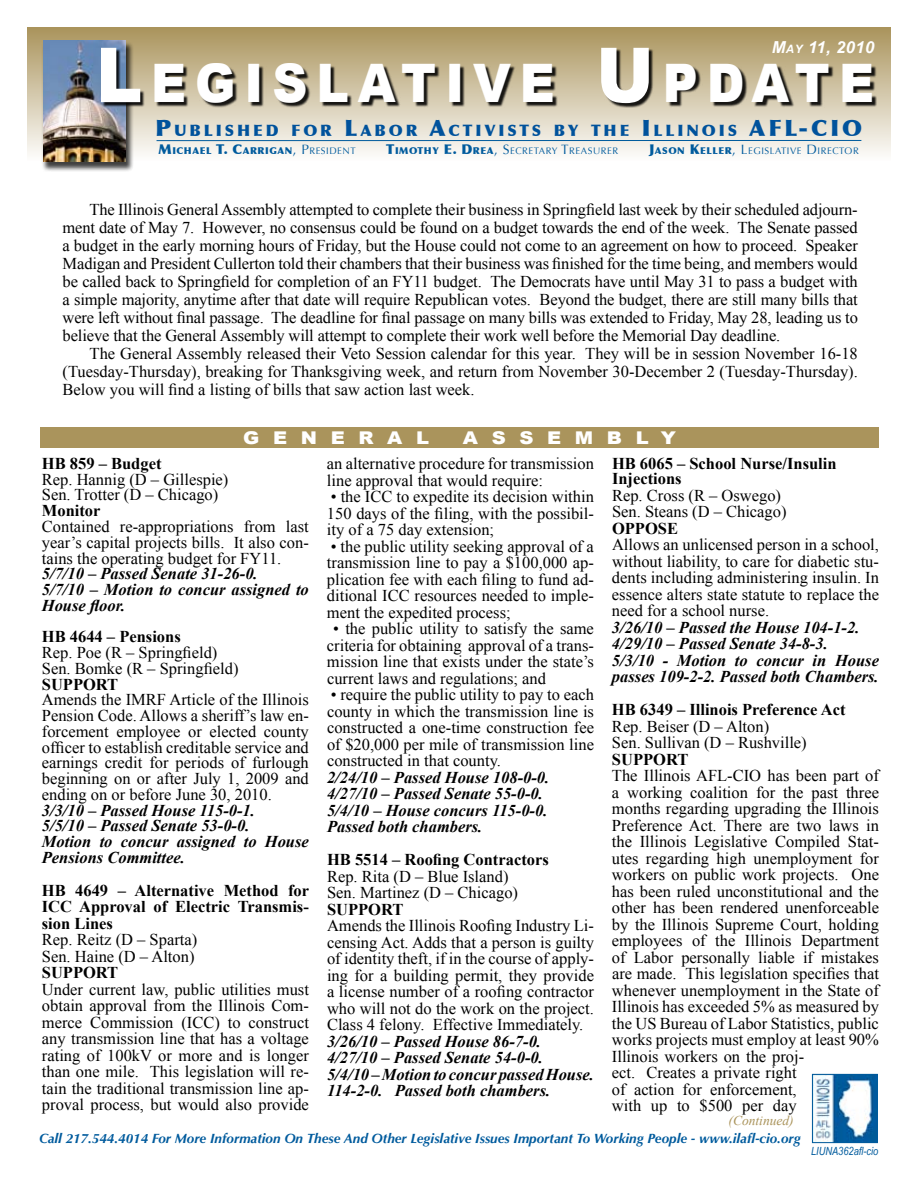
<style>
.page{position:relative;width:918px;height:1188px;background:#fff}
.page>*{position:absolute;margin:0;border:0;box-sizing:border-box;transform-origin:0 0}
.t1{font:900 53.1px "Arial";letter-spacing:.185em;color:#fff;scale:.91 1}
.t2{font:900 22.5px "Optima";color:#00529c}
.t3{font:900 17.55px "Arial";letter-spacing:.7em;color:#fff;scale:1.11 1}
.t4{font:16.5px/16.5px "Times New Roman";color:#000;text-align:justify}
.t5{font:italic 700 16.5px/16.5px "Times New Roman";color:#000}
.t6{font:700 16.5px/16.5px "Times New Roman";color:#000;text-align:justify}
.t7{font:italic 700 16.5px "Arial";letter-spacing:.03em;color:#fff}
.t8{font:900 15.75px "Optima";letter-spacing:.185em;color:#00529c}
.t9{font:italic 700 13.5px "Optima";color:#005b9d}
.t10{font:italic 13.5px "Times New Roman";color:#aa945b}
.t11{font:italic 11.25px "Arial Narrow";color:#005b9d}
.t12{font:9.45px "Optima";letter-spacing:.055em;color:#005b9d}
.t13{font:900 9.45px "Optima";letter-spacing:.055em;color:#005b9d}
.s1{font-size:11.55px}
.s2{font-size:75.9px}
.s3{font-size:22.5px}
.s4{font-size:13.5px}
.s5{font-weight:400;font-size:13.5px}
.s6{font-weight:400}
.s7{font-weight:900;font-size:13.5px}
.s8{font-weight:900}
</style>
<div class="page">
<div style="left:27px;top:27px;width:864px;height:134px;background:linear-gradient(to bottom,#aa935b,#fcfcfb)"></div>
<div style="left:42px;top:41px;width:92px;height:131px;background:#000;opacity:.75"></div>
<img style="left:43px;top:40px;width:83px;height:122px">
<div style="left:102px;top:49px;width:775px;height:59px;background:#000;opacity:.9"></div>
<hr style="left:157px;top:140px;width:704px;height:1px;background:#005b9d">
<div style="left:40px;top:427px;width:839px;height:21px;background:#aa945c"></div>
<img style="left:814px;top:1076px;width:62px;height:65px">
<div style="left:812px;top:1074px;width:66px;height:69px;border:1px solid #005b9d"></div>
<p class="t7" style="left:772px;top:36px;width:104px">M<span class="s1">ay</span> 11, 2010</p>
<h1 class="t1" style="left:96px;top:45px;width:857px"><span class="s2">L</span>EGISLATIVE <span class="s2">U</span>PDATE</h1>
<p class="t8" style="left:155px;top:121px;width:611px"><span class="s3">P</span>UBLISHED FOR <span class="s3">L</span> ABOR <span class="s3">A</span>CTIVISTS BY THE <span class="s3">I</span> LLINOIS <span class="s3">AFL</span></p>
<h2 class="t2" style="left:799px;top:115px;width:30px">-CIO</h2>
<p class="t13" style="left:159px;top:145px;width:199px"><span class="s4">M</span>ICHAEL <span class="s4">T. C</span>ARRIGAN<span class="s5">, P</span><span class="s6">RESIDENT</span></p>
<p class="t12" style="left:386px;top:146px;width:233px"><span class="s7">T</span><span class="s8">IMOTHY</span> <span class="s7">E. D</span><span class="s8">REA</span><span class="s4">, S</span>ECRETARY <span class="s4">T</span>REASURER</p>
<p class="t12" style="left:649px;top:146px;width:211px"><span class="s7">J</span><span class="s8">ASON</span> <span class="s7">K</span><span class="s8">ELLER</span><span class="s4">, L</span>EGISLATIVE <span class="s4">D</span> IRECTOR</p>
<p class="t4" style="left:62px;top:200px;width:797px;line-height:18px;text-indent:27px">The Illinois GeneralAssembly attempted to complete their business in Springfield last week by their scheduled adjourn&shy;ment date of May 7. However, no consensus could be found on a budget towards the end of the week. The Senate passed a budget in the early morning hours of Friday, but the House could not come to an agreement on how to proceed. Speaker Madigan and President Cullerton told their chambers that their business was finished for the time being, and members would be called back to Springfield for completion of an FY11 budget. The Democrats have until May 31 to pass a budget with a simple majority, anytime after that date will require Republican votes. Beyond the budget, there are still many bills that were left without final passage. The deadline for final passage on many bills was extended to Friday, May 28, leading us to believe that the General Assembly will attempt to complete their work well before the Memorial Day deadline.</p>
<p class="t4" style="left:63px;top:344px;width:797px;line-height:18px;text-indent:27px">The General Assembly released their Veto Session calendar for this year. They will be in session November 16-18 (Tuesday-Thursday), breaking for Thanksgiving week, and return from November 30-December 2 (Tuesday-Thursday).<br>Below you will find a listing of bills that saw action last week.</p>
<p class="t3" style="left:243px;top:425px;width:169px">GENERAL</p>
<p class="t3" style="left:463px;top:425px;width:194px">ASSEMBLY</p>
<p class="t6" style="left:42px;top:455px;width:121px">HB 859 – Budget</p>
<p class="t4" style="left:42px;top:471px;width:188px;line-height:15.8px">Rep. Hannig (D – Gillespie)<br>Sen. Trotter (D – Chicago)</p>
<p class="t6" style="left:42px;top:502px;width:60px">Monitor</p>
<p class="t4" style="left:42px;top:518px;width:269px;line-height:15.8px">Contained re-appropriations from last year’s capital projects bills. It also con&shy;tains the operating budget for FY11.</p>
<p class="t5" style="left:42px;top:565px;width:269px;line-height:15.8px">5/7/10 – Passed Senate 31-26-0.<br>5/7/10 – Motion to concur assigned to<br>House floor.</p>
<p class="t6" style="left:42px;top:628px;width:140px">HB 4644 – Pensions</p>
<p class="t4" style="left:42px;top:644px;width:198px;line-height:15.8px">Rep. Poe (R – Springfield)<br>Sen. Bomke (R – Springfield)</p>
<p class="t6" style="left:42px;top:675px;width:78px">SUPPORT</p>
<p class="t4" style="left:42px;top:692px;width:269px;line-height:15.8px">Amends the IMRF Article of the Illinois Pension Code. Allows a sheriff’s law en&shy;forcement employee or elected county officer to establish creditable service and earnings credit for periods of furlough beginning on or after July 1, 2009 and ending on or before June 30, 2010.</p>
<p class="t5" style="left:42px;top:802px;width:269px;line-height:15.8px">3/3/10 – Passed House 115-0-1.<br>5/5/10 – Passed Senate 53-0-0.<br>Motion to concur assigned to House<br>Pensions Committee.</p>
<p class="t6" style="left:42px;top:882px;width:269px">HB 4649 – Alternative Method for ICC Approval of Electric Transmis&shy;sion Lines</p>
<p class="t4" style="left:42px;top:931px;width:157px">Rep. Reitz (D – Sparta)<br>Sen. Haine (D – Alton)</p>
<p class="t6" style="left:42px;top:964px;width:78px">SUPPORT</p>
<p class="t4" style="left:42px;top:981px;width:269px">Under current law, public utilities must obtain approval from the Illinois Com&shy;merce Commission (ICC) to construct any transmission line that has a voltage rating of 100kV or more and is longer than one mile. This legislation will re&shy;tain the traditional transmission line ap&shy;proval process, but would also provide</p>
<p class="t4" style="left:327px;top:455px;width:269px">an alternative procedure for transmission line approval that would require:</p>
<p class="t4" style="left:327px;top:488px;width:269px">• the ICC to expedite its decision within 150 days of the filing, with the possibil&shy;ity of a 75 day extension;</p>
<p class="t4" style="left:327px;top:538px;width:269px">• the public utility seeking approval of a transmission line to pay a $100,000 ap&shy;plication fee with each filing to fund ad&shy;ditional ICC resources needed to imple&shy;ment the expedited process;</p>
<p class="t4" style="left:327px;top:620px;width:269px;text-indent:6px">• the public utility to satisfy the same criteria for obtaining approval of a trans&shy;mission line that exists under the state’s current laws and regulations; and</p>
<p class="t4" style="left:327px;top:686px;width:269px">• require the public utility to pay to each county in which the transmission line is constructed a one-time construction fee of $20,000 per mile of transmission line constructed in that county.</p>
<p class="t5" style="left:327px;top:769px;width:224px">2/24/10 – Passed House 108-0-0.<br>4/27/10 – Passed Senate 55-0-0.<br>5/4/10 – House concurs 115-0-0.<br>Passed both chambers.</p>
<p class="t6" style="left:327px;top:851px;width:223px">HB 5514 – Roofing Contractors</p>
<p class="t4" style="left:327px;top:868px;width:193px">Rep. Rita (D – Blue Island)<br>Sen. Martinez (D – Chicago)</p>
<p class="t6" style="left:327px;top:901px;width:78px">SUPPORT</p>
<p class="t4" style="left:327px;top:917px;width:269px">Amends the Illinois Roofing Industry Li&shy;censing Act. Adds that a person is guilty of identity theft, if in the course of apply&shy;ing for a building permit, they provide a license number of a roofing contractor who will not do the work on the project.<br>Class 4 felony. Effective Immediately.</p>
<p class="t5" style="left:327px;top:1033px;width:268px">3/26/10 – Passed House 86-7-0.<br>4/27/10 – Passed Senate 54-0-0.<br>5/4/10 – Motion to concur passed House.<br>114-2-0. Passed both chambers.</p>
<p class="t6" style="left:612px;top:456px;width:226px;line-height:15px">HB 6065 – School Nurse/Insulin<br>Injections</p>
<p class="t4" style="left:612px;top:487px;width:176px">Rep. Cross (R – Oswego)<br>Sen. Steans (D – Chicago)</p>
<p class="t6" style="left:612px;top:519px;width:68px">OPPOSE</p>
<p class="t4" style="left:612px;top:536px;width:269px">Allows an unlicensed person in a school, without liability, to care for diabetic stu&shy;dents including administering insulin. In essence alters state statute to replace the need for a school nurse.</p>
<p class="t5" style="left:612px;top:618px;width:269px">3/26/10 – Passed the House 104-1-2.<br>4/29/10 – Passed Senate 34-8-3.<br>5/3/10 - Motion to concur in House passes 109-2-2. Passed both Chambers.</p>
<p class="t6" style="left:612px;top:701px;width:235px">HB 6349 – Illinois Preference Act</p>
<p class="t4" style="left:612px;top:718px;width:196px">Rep. Beiser (D – Alton)<br>Sen. Sullivan (D – Rushville)</p>
<p class="t6" style="left:612px;top:750px;width:78px">SUPPORT</p>
<p class="t4" style="left:612px;top:767px;width:269px;text-align:left">The Illinois AFL-CIO has been part of a working coalition for the past three months regarding upgrading the Illinois Preference Act. There are two laws in the Illinois Legislative Compiled Stat&shy;utes regarding high unemployment for workers on public work projects. One has been ruled unconstitutional and the other has been rendered unenforceable by the Illinois Supreme Court, holding employees of the Illinois Department of Labor personally liable if mistakes are made. This legislation specifies that whenever unemployment in the State of Illinois has exceeded 5% as measured by the US Bureau of Labor Statistics, public works projects must employ at least 90% Illinois workers on the proj-<br>ect. Creates a private right<br>of action for enforcement,<br>with up to $500 per day</p>
<p class="t10" style="left:729px;top:1111px;width:67px">(Continued)</p>
<p class="t9" style="left:39px;top:1130px;width:763px">Call 217.544.4014 For More Information On These And Other Legislative Issues Important To Working People - www.ilafl-cio.org</p>
<p class="t11" style="left:811px;top:1143px;width:69px">Liuna362afl-cio</p>
</div>
